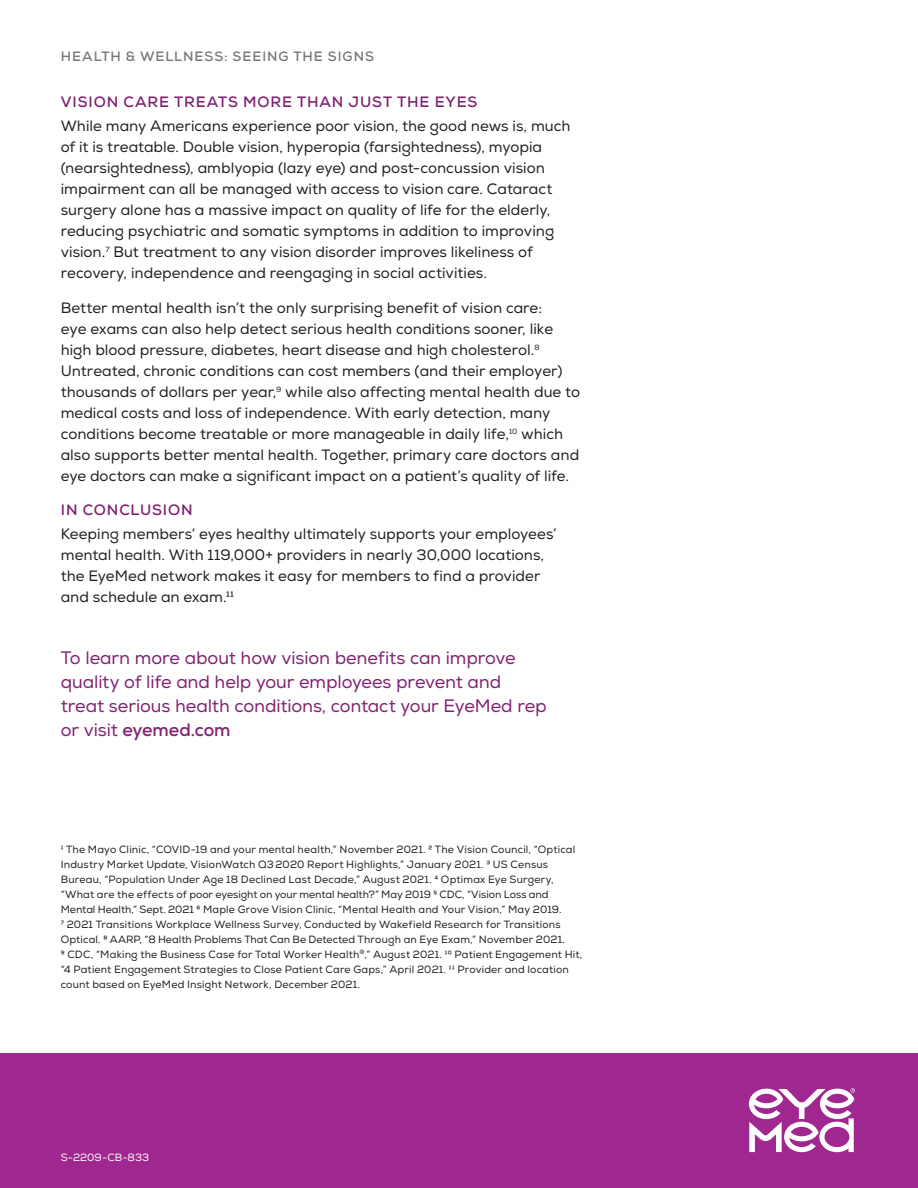
<style>
.page{position:relative;width:918px;height:1188px;background:#fff}
.page>*{position:absolute;margin:0;border:0;box-sizing:border-box;transform-origin:0 0}
.t1{font:18px/24px "Nexa";letter-spacing:-.005em;color:#7f2270}
.t2{font:15px/21px "Nexa";color:#231f20}
.t3{font:700 13.5px "Nexa";letter-spacing:.075em;color:#777877}
.t4{font:10.5px/15px "Nexa";letter-spacing:.015em;color:#231f20}
.t5{font:10.5px "Nexa";color:#fff}
.s1{font-weight:700;color:#7f2270}
.s2{font-weight:700}
</style>
<div class="page">
<div style="left:0;top:1053px;width:918px;height:135px;background:#9f278f"></div>
<svg style="left:749px;top:1088px;width:106px;height:64px"></svg>
<p class="t3" style="left:61px;top:47px;width:315px">HEALTH &amp; WELLNESS: SEEING THE SIGNS</p>
<p class="t2" style="left:61px;top:90px;width:511px;line-height:24.3px"><span class="s1">VISION CARE TREATS MORE THAN JUST THE EYES<br></span>While many Americans experience poor vision, the good news is, much</p>
<p class="t2" style="left:61px;top:137px;width:495px">of it is treatable. Double vision, hyperopia (farsightedness), myopia (nearsightedness), amblyopia (lazy eye) and post-concussion vision impairment can all be managed with access to vision care. Cataract surgery alone has a massive impact on quality of life for the elderly, reducing psychiatric and somatic symptoms in addition to improving vision.<sup>7</sup> But treatment to any vision disorder improves likeliness of recovery, independence and reengaging in social activities.</p>
<p class="t2" style="left:61px;top:297px;width:521px">Better mental health isn’t the only surprising benefit of vision care:<br>eye exams can also help detect serious health conditions sooner, like high blood pressure, diabetes, heart disease and high cholesterol.<sup>8<br></sup>Untreated, chronic conditions can cost members (and their employer) thousands of dollars per year,<sup>9</sup> while also affecting mental health due to medical costs and loss of independence. With early detection, many conditions become treatable or more manageable in daily life,<sup>10</sup> which also supports better mental health. Together, primary care doctors and eye doctors can make a significant impact on a patient’s quality of life.</p>
<p class="t2" style="left:61px;top:498px;width:497px;line-height:24.3px"><span class="s1">IN CONCLUSION<br></span>Keeping members’ eyes healthy ultimately supports your employees’</p>
<p class="t2" style="left:61px;top:545px;width:485px">mental health. With 119,000+ providers in nearly 30,000 locations, the EyeMed network makes it easy for members to find a provider and schedule an exam.11</p>
<p class="t1" style="left:61px;top:646px;width:487px">To learn more about how vision benefits can improve quality of life and help your employees prevent and treat serious health conditions, contact your EyeMed rep or visit <span class="s2">eyemed.com</span></p>
<p class="t4" style="left:61px;top:842px;width:523px">1 The Mayo Clinic, “COVID-19 and your mental health,” November 2021. 2 The Vision Council, “Optical Industry Market Update, VisionWatch Q32020 Report Highlights,” January 2021. 3 US Census Bureau, “Population Under Age 18 Declined Last Decade,” August 2021. 4 Optimax Eye Surgery, “What are the effects of poor eyesight on your mental health?” May 2019 5 CDC, “Vision Loss and Mental Health,” Sept. 2021 6 Maple Grove Vision Clinic, “Mental Health and Your Vision,” May 2019.<br>7 2021 Transitions Workplace Wellness Survey, Conducted by Wakefield Research for Transitions Optical. 8 AARP, “8 Health Problems That Can Be Detected Through an Eye Exam,” November 2021.<br>9 CDC, “Making the Business Case for Total Worker Health<sup>®</sup>,” August 2021. 10 Patient Engagement Hit, “4 Patient Engagement Strategies to Close Patient Care Gaps,” April 2021. 11 Provider and location count based on EyeMed Insight Network, December 2021.</p>
<p class="t5" style="left:61px;top:1151px;width:90px">S-2209-CB-833</p>
</div>
